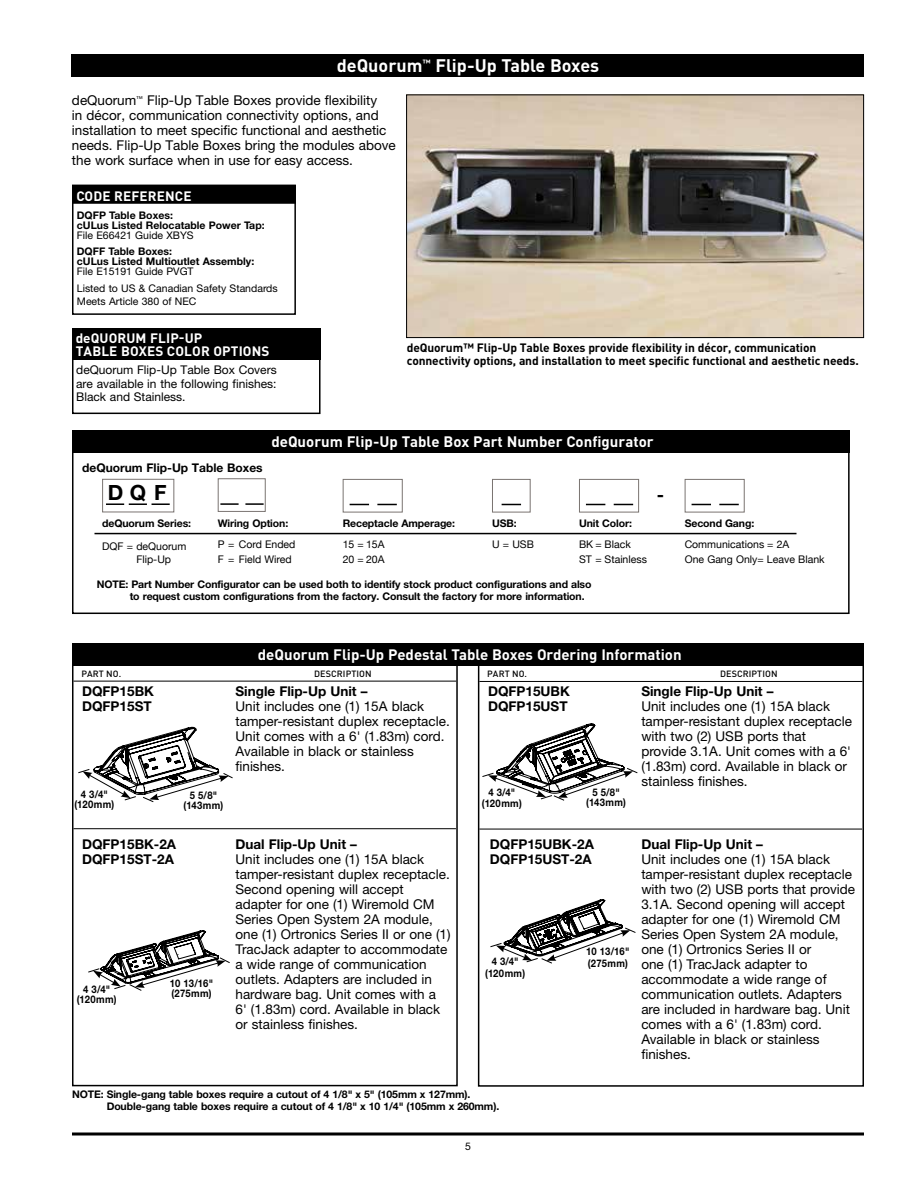
<style>
.page{position:relative;width:918px;height:1188px;background:#fff}
.page>*{position:absolute;margin:0;border:0;box-sizing:border-box;transform-origin:0 0}
.t1{font:700 21px "Helvetica Neue";color:#000}
.t2{font:700 18px "DIN Pro";color:#fff}
.t3{font:700 18px "Helvetica Neue";color:#000}
.t4{font:700 15px "DIN Pro";color:#fff}
.t5{font:13.5px/15px "Helvetica Neue";color:#000}
.t6{font:700 13.5px "Helvetica Neue";color:#000}
.t7{font:700 13.5px/13.5px "DIN Pro";letter-spacing:.01em;color:#fff}
.t8{font:700 12px/13.5px "DIN Pro";letter-spacing:-.01em;color:#000}
.t9{font:12px/13.5px "Helvetica Neue";color:#000;text-align:justify}
.t10{font:700 12px "Helvetica Neue";color:#000}
.t11{font:700 10.5px/12px "Helvetica Neue";letter-spacing:-.01em;color:#000}
.t12{font:10.5px/15px "Helvetica Neue";color:#000}
.t13{font:10.5px/16.6px "Helvetica Neue";color:#000}
.t14{font:700 10.5px/10.5px "Helvetica Neue";letter-spacing:-.01em;color:#000;text-align:center;scale:.9 1}
.t15{font:700 10.5px/10.5px "Helvetica Neue";letter-spacing:.01em;color:#000;scale:.9 1}
.t16{font:500 9px "DIN Pro";letter-spacing:.01em;color:#000}
</style>
<div class="page">
<hr style="left:479px;top:681px;width:383px;height:1px;background:#000">
<hr style="left:479px;top:829px;width:383px;height:1px;background:#000">
<div style="left:478px;top:644px;width:386px;height:443px;border:2px solid #000"></div>
<svg style="left:72px;top:1132px;width:792px;height:4px;background:#3f3f3f"></svg>
<div style="left:72px;top:54px;width:792px;height:23px;background:#000"></div>
<img style="left:408px;top:96px;width:454px;height:240px">
<div style="left:406px;top:94px;width:458px;height:244px;border:1px solid #000"></div>
<div style="left:72px;top:328px;width:249px;height:86px;border:2px solid #000"></div>
<div style="left:72px;top:328px;width:249px;height:32px;background:#000"></div>
<div style="left:72px;top:447px;width:778px;height:167px;border:2px solid #000"></div>
<div style="left:72px;top:430px;width:778px;height:23px;background:#000"></div>
<hr style="left:74px;top:681px;width:382px;height:1px;background:#000">
<hr style="left:74px;top:828px;width:382px;height:1px;background:#000">
<div style="left:72px;top:643px;width:386px;height:443px;border:2px solid #000"></div>
<div style="left:72px;top:643px;width:792px;height:23px;background:#000"></div>
<div style="left:218px;top:478px;width:48px;height:34px;border:1px solid #7a7471"></div>
<svg style="left:220px;top:503px;width:19px;height:2px"></svg>
<svg style="left:245px;top:503px;width:19px;height:2px"></svg>
<div style="left:343px;top:479px;width:60px;height:33px;border:1px solid #7a7471"></div>
<svg style="left:350px;top:504px;width:19px;height:1px"></svg>
<svg style="left:377px;top:504px;width:20px;height:1px"></svg>
<div style="left:579px;top:479px;width:60px;height:33px;border:1px solid #7a7471"></div>
<svg style="left:586px;top:504px;width:19px;height:1px"></svg>
<svg style="left:614px;top:504px;width:19px;height:1px"></svg>
<div style="left:492px;top:479px;width:39px;height:33px;border:1px solid #7a7471"></div>
<svg style="left:502px;top:504px;width:19px;height:1px"></svg>
<hr style="left:94px;top:533px;width:702px;height:1px;background:#000">
<div style="left:685px;top:479px;width:60px;height:33px;border:1px solid #7a7471"></div>
<svg style="left:692px;top:504px;width:19px;height:1px"></svg>
<svg style="left:719px;top:504px;width:20px;height:1px"></svg>
<div style="left:102px;top:479px;width:72px;height:33px;border:1px solid #7a7471"></div>
<svg style="left:106px;top:503px;width:64px;height:2px"></svg>
<svg style="left:88px;top:930px;width:142px;height:61px"></svg>
<svg style="left:490px;top:899px;width:146px;height:65px"></svg>
<svg style="left:482px;top:723px;width:156px;height:78px"></svg>
<svg style="left:78px;top:727px;width:155px;height:75px"></svg>
<div style="left:72px;top:185px;width:224px;height:130px;border:2px solid #000"></div>
<div style="left:73px;top:186px;width:222px;height:17px;background:#000"></div>
<div style="left:72px;top:185px;width:224px;height:19px;border:2px solid #000"></div>
<h2 class="t2" style="left:337px;top:53px;width:264px">deQuorum<sup>™</sup> Flip-Up Table Boxes</h2>
<p class="t5" style="left:72px;top:93px;width:325px">deQuorum<sup>™</sup> Flip-Up Table Boxes provide flexibility<br>in décor, communication connectivity options, and installation to meet specific functional and aesthetic needs. Flip-Up Table Boxes bring the modules above the work surface when in use for easy access.</p>
<p class="t7" style="left:77px;top:189px;width:117px">CODE REFERENCE</p>
<p class="t11" style="left:77px;top:210px;width:189px;line-height:9.9px">DQFP Table Boxes:<br>cULus Listed Relocatable Power Tap:</p>
<p class="t13" style="left:77px;top:226px;width:118px">File E66421 Guide XBYS</p>
<p class="t11" style="left:77px;top:246px;width:179px;line-height:9.9px">DQFF Table Boxes:<br>cULus Listed Multioutlet Assembly:</p>
<p class="t13" style="left:77px;top:263px;width:202px">File E15191 Guide PVGT<br>Listed to US &amp; Canadian Safety Standards</p>
<p class="t13" style="left:77px;top:293px;width:121px">Meets Article 380 of NEC</p>
<p class="t7" style="left:76px;top:330px;width:195px">deQUORUM FLIP-UP<br>TABLE BOXES COLOR OPTIONS</p>
<p class="t9" style="left:76px;top:363px;width:202px">deQuorum Flip-Up Table Box Covers are available in the following finishes:<br>Black and Stainless.</p>
<p class="t8" style="left:407px;top:340px;width:454px">deQuorum™ Flip-Up Table Boxes provide flexibility in décor, communication connectivity options, and installation to meet specific functional and aesthetic needs.</p>
<p class="t10" style="left:82px;top:461px;width:182px">deQuorum Flip-Up Table Boxes</p>
<h1 class="t1" style="left:108px;top:479px;width:60px">DQF</h1>
<p class="t4" style="left:271px;top:432px;width:384px">deQuorum Flip-Up Table Box Part Number Configurator</p>
<h2 class="t3" style="left:657px;top:484px;width:9px">-</h2>
<p class="t11" style="left:102px;top:517px;width:90px">deQuorum Series:</p>
<p class="t12" style="left:136px;top:540px;width:52px;line-height:13.6px;text-indent:-34px">DQF = deQuorum<br>Flip-Up</p>
<p class="t11" style="left:218px;top:517px;width:72px">Wiring Option:</p>
<p class="t12" style="left:218px;top:538px;width:79px">P = Cord Ended<br>F = Field Wired</p>
<p class="t11" style="left:343px;top:517px;width:114px">Receptacle Amperage:</p>
<p class="t12" style="left:343px;top:537px;width:43px">15 = 15A<br>20 = 20A</p>
<p class="t11" style="left:492px;top:517px;width:26px">USB:</p>
<p class="t12" style="left:492px;top:537px;width:43px">U = USB</p>
<p class="t11" style="left:579px;top:517px;width:54px">Unit Color:</p>
<p class="t12" style="left:579px;top:537px;width:69px">BK = Black<br>ST = Stainless</p>
<p class="t11" style="left:130px;top:578px;width:463px;text-indent:-33px">NOTE: Part Number Configurator can be used both to identify stock product configurations and also to request custom configurations from the factory. Consult the factory for more information.</p>
<p class="t11" style="left:685px;top:517px;width:71px">Second Gang:</p>
<p class="t12" style="left:685px;top:537px;width:141px">Communications = 2A<br>One Gang Only= Leave Blank</p>
<p class="t4" style="left:258px;top:645px;width:425px">deQuorum Flip-Up Pedestal Table Boxes Ordering Information</p>
<p class="t16" style="left:81px;top:667px;width:41px">PART NO.</p>
<p class="t16" style="left:314px;top:667px;width:59px">DESCRIPTION</p>
<p class="t6" style="left:82px;top:683px;width:73px">DQFP15BK</p>
<p class="t6" style="left:236px;top:683px;width:134px">Single Flip-Up Unit –</p>
<p class="t6" style="left:82px;top:698px;width:71px">DQFP15ST</p>
<p class="t5" style="left:236px;top:698px;width:216px">Unit includes one (1) 15A black tamper-resistant duplex receptacle.<br>Unit comes with a 6' (1.83m) cord.<br>Available in black or stainless finishes.</p>
<p class="t14" style="left:74px;top:788px;width:46px">4 3/4" (120mm)</p>
<p class="t14" style="left:184px;top:790px;width:46px">5 5/8" (143mm)</p>
<p class="t6" style="left:82px;top:836px;width:96px">DQFP15BK-2A</p>
<p class="t6" style="left:236px;top:836px;width:123px">Dual Flip-Up Unit –</p>
<p class="t6" style="left:82px;top:851px;width:93px">DQFP15ST-2A</p>
<p class="t5" style="left:236px;top:851px;width:217px">Unit includes one (1) 15A black tamper-resistant duplex receptacle.<br>Second opening will accept adapter for one (1) Wiremold CM<br>Series Open System 2A module, one (1) Ortronics Series II or one (1)<br>TracJack adapter to accommodate a wide range of communication outlets. Adapters are included in hardware bag. Unit comes with a<br>6' (1.83m) cord. Available in black or stainless finishes.</p>
<p class="t14" style="left:77px;top:984px;width:46px">4 3/4" (120mm)</p>
<p class="t15" style="left:170px;top:978px;width:49px">10 13/16" (275mm)</p>
<p class="t16" style="left:487px;top:668px;width:41px">PART NO.</p>
<p class="t16" style="left:720px;top:668px;width:59px">DESCRIPTION</p>
<p class="t6" style="left:488px;top:683px;width:83px">DQFP15UBK</p>
<p class="t6" style="left:641px;top:683px;width:134px">Single Flip-Up Unit –</p>
<p class="t6" style="left:488px;top:698px;width:81px">DQFP15UST</p>
<p class="t5" style="left:641px;top:699px;width:212px">Unit includes one (1) 15A black tamper-resistant duplex receptacle with two (2) USB ports that provide 3.1A. Unit comes with a 6' (1.83m) cord. Available in black or stainless finishes.</p>
<p class="t14" style="left:482px;top:787px;width:46px">4 3/4" (120mm)</p>
<p class="t14" style="left:586px;top:787px;width:46px">5 5/8" (143mm)</p>
<p class="t6" style="left:490px;top:836px;width:106px">DQFP15UBK-2A</p>
<p class="t6" style="left:641px;top:836px;width:123px">Dual Flip-Up Unit –</p>
<p class="t6" style="left:490px;top:851px;width:103px">DQFP15UST-2A</p>
<p class="t5" style="left:641px;top:852px;width:215px">Unit includes one (1) 15A black tamper-resistant duplex receptacle with two (2) USB ports that provide<br>3.1A. Second opening will accept adapter for one (1) Wiremold CM<br>Series Open System 2A module, one (1) Ortronics Series II or<br>one (1) TracJack adapter to accommodate a wide range of communication outlets. Adapters are included in hardware bag. Unit comes with a 6' (1.83m) cord.<br>Available in black or stainless finishes.</p>
<p class="t14" style="left:485px;top:955px;width:46px;line-height:12px">4 3/4" (120mm)</p>
<p class="t15" style="left:586px;top:945px;width:49px;line-height:12px">10 13/16" (275mm)</p>
<p class="t11" style="left:107px;top:1088px;width:394px;text-indent:-35px">NOTE: Single-gang table boxes require a cutout of 4 1/8" x 5" (105mm x 127mm).<br>Double-gang table boxes require a cutout of 4 1/8" x 10 1/4" (105mm x 260mm).</p>
<p class="t13" style="left:465px;top:1138px;width:7px">5</p>
</div>
